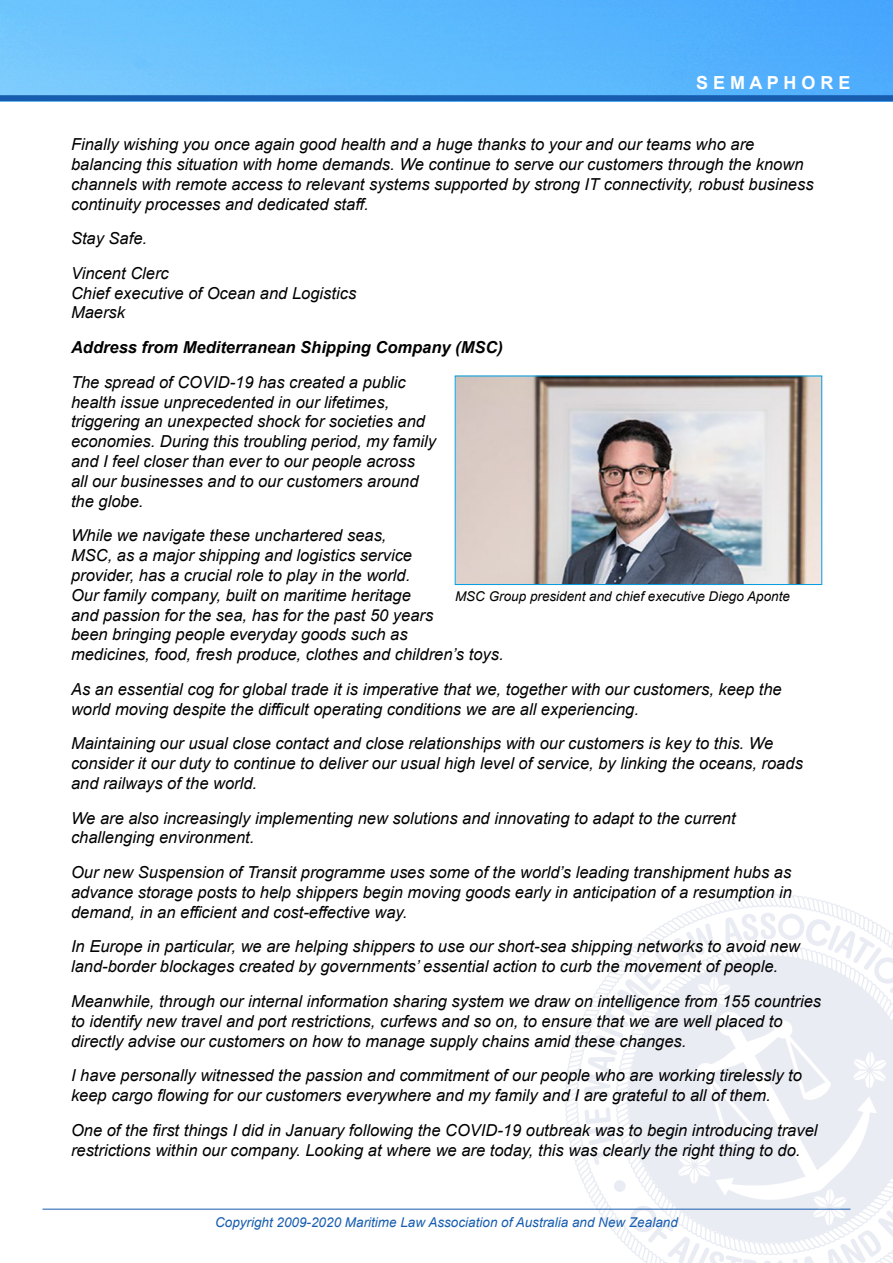
<style>
.page{position:relative;width:893px;height:1263px;background:#fff}
.page>*{position:absolute;margin:0;border:0;box-sizing:border-box;transform-origin:0 0}
.t1{font:700 18px "Arial";color:#fff}
.Body{font:italic 16.5px/19.8px "Arial";color:#000}
.Subhead{font:italic 700 16.5px "Arial";color:#000}
.t2{font:italic 13.5px "Arial";color:#175daf}
.t3{font:italic 13.5px "Arial";color:#000}
</style>
<div class="page">
<svg style="left:564px;top:1015px;width:20px;height:194px"></svg>
<svg style="left:697px;top:894px;width:148px;height:14px"></svg>
<svg style="left:584px;top:912px;width:309px;height:351px"></svg>
<hr style="left:43px;top:1209px;width:807px;height:1px;background:#175daf">
<img style="left:0;top:0;width:893px;height:95px">
<div style="left:0;top:95px;width:893px;height:6px;background:#175daf"></div>
<img style="left:457px;top:378px;width:363px;height:205px">
<div style="left:455px;top:376px;width:367px;height:209px;border:1px solid #009ee0"></div>
<p class="t1" style="left:696px;top:70px;width:156px">S E M A P H O R E</p>
<p class="Body" style="left:71px;top:135px;width:744px">Finally wishing you once again good health and a huge thanks to your and our teams who are balancing this situation with home demands. We continue to serve our customers through the known channels with remote access to relevant systems supported by strong IT connectivity, robust business continuity processes and dedicated staff.</p>
<p class="Body" style="left:71px;top:229px;width:78px">Stay Safe.</p>
<p class="Body" style="left:71px;top:263px;width:287px">Vincent Clerc<br>Chief executive of Ocean and Logistics<br>Maersk</p>
<p class="Subhead" style="left:71px;top:336px;width:433px">Address from Mediterranean Shipping Company (MSC)</p>
<p class="Body" style="left:71px;top:372px;width:366px">The spread of COVID-19 has created a public health issue unprecedented in our lifetimes, triggering an unexpected shock for societies and economies. During this troubling period, my family and I feel closer than ever to our people across<br>all our businesses and to our customers around the globe.</p>
<p class="Body" style="left:71px;top:526px;width:434px">While we navigate these unchartered seas,<br>MSC, as a major shipping and logistics service<br>provider, has a crucial role to play in the world.<br>Our family company, built on maritime heritage<br>and passion for the sea, has for the past 50 years<br>been bringing people everyday goods such as<br>medicines, food, fresh produce, clothes and children’s toys.</p>
<p class="Body" style="left:71px;top:679px;width:712px">As an essential cog for global trade it is imperative that we, together with our customers, keep the world moving despite the difficult operating conditions we are all experiencing.</p>
<p class="Body" style="left:71px;top:734px;width:733px">Maintaining our usual close contact and close relationships with our customers is key to this. We consider it our duty to continue to deliver our usual high level of service, by linking the oceans, roads and railways of the world.</p>
<p class="Body" style="left:71px;top:808px;width:666px">We are also increasingly implementing new solutions and innovating to adapt to the current challenging environment.</p>
<p class="Body" style="left:71px;top:863px;width:722px;text-align:justify">Our new Suspension of Transit programme uses some of the world’s leading transhipment hubs as advance storage posts to help shippers begin moving goods early in anticipation of a resumption in demand, in an efficient and cost-effective way.</p>
<p class="Body" style="left:71px;top:937px;width:731px">In Europe in particular, we are helping shippers to use our short-sea shipping networks to avoid new land-border blockages created by governments’ essential action to curb the movement of people.</p>
<p class="Body" style="left:71px;top:991px;width:752px">Meanwhile, through our internal information sharing system we draw on intelligence from 155 countries to identify new travel and port restrictions, curfews and so on, to ensure that we are well placed to directly advise our customers on how to manage supply chains amid these changes.</p>
<p class="Body" style="left:71px;top:1066px;width:732px">I have personally witnessed the passion and commitment of our people who are working tirelessly to keep cargo flowing for our customers everywhere and my family and I are grateful to all of them.</p>
<p class="Body" style="left:71px;top:1120px;width:748px">One of the first things I did in January following the COVID-19 outbreak was to begin introducing travel restrictions within our company. Looking at where we are today, this was clearly the right thing to do.</p>
<p class="t3" style="left:455px;top:587px;width:336px">MSC Group president and chief executive Diego Aponte</p>
<p class="t2" style="left:215px;top:1213px;width:464px">Copyright 2009-2020 Maritime Law Association of Australia and New Zealand</p>
</div>
